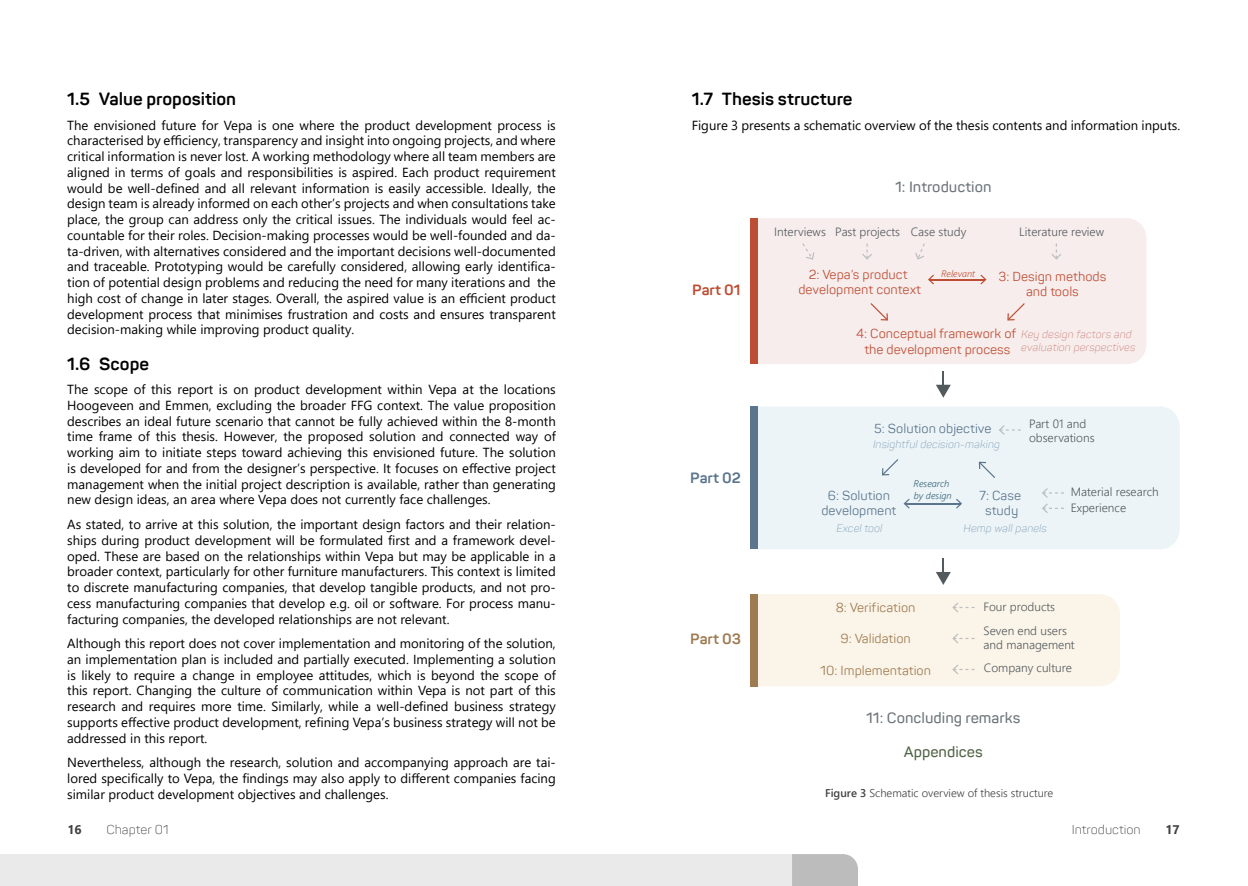
<style>
.page{position:relative;width:1248px;height:886px;background:#fff}
.page>*{position:absolute;margin:0;border:0;box-sizing:border-box;transform-origin:0 0}
.t1{font:17.5px "Panton Trial Bold";color:#000}
.t2{font:700 14.88px "Panton Trial Semi";color:#6d757a}
.t3{font:700 14.88px "Panton Trial Semi";color:#506245}
.t4{font:14.88px "Panton Trial Bold";color:#bd4e34}
.t5{font:14.88px "Panton Trial Bold";color:#5a758c}
.t6{font:14.88px "Panton Trial Bold";color:#9e7b51}
.t7{font:13.12px/15.8px "Segoe UI";color:#000}
.t8{font:13.12px/15.8px "Segoe UI2";color:#000}
.t9{font:12.75px/15.2px "Panton Trial Regular";color:#bd4e34;text-align:center}
.t10{font:12.75px/15.2px "Panton Trial Regular";color:#5a758c;text-align:center}
.t11{font:12.75px "Panton Trial Regular";color:#9e7b51}
.t12{font:12.5px "Panton Trial Light";color:#414042}
.t13{font:700 12.5px "Segoe UI";color:#414042}
.t14{font:300 12px/14.4px "Segoe UI";color:#535a5d}
.t15{font:300 11.25px "Segoe UI";color:#414042}
.t16{font:italic 10.62px "Panton Trial Light";color:#7f9eb5}
.t17{font:italic 10.62px/12.8px "Panton Trial Light";color:#cc817a}
.t18{font:italic 300 9.5px/11.5px "Segoe UI";color:#346176}
.t19{font:italic 300 9.38px "Segoe UI";color:#bd4e34}
.s1{font-family:"Segoe UI"}
.s2{font-weight:600}
</style>
<div class="page">
<div style="left:757px;top:406px;width:422px;height:143px;background:#ecf4f8"></div>
<div style="left:757px;top:218px;width:389px;height:146px;background:#f7edec"></div>
<div style="left:749px;top:218px;width:8px;height:146px;background:#bd4e34"></div>
<div style="left:750px;top:406px;width:7px;height:143px;background:#5a758c"></div>
<div style="left:750px;top:594px;width:7px;height:92px;background:#9e7b51"></div>
<svg style="left:802px;top:243px;width:12px;height:17px"></svg>
<svg style="left:915px;top:243px;width:9px;height:17px"></svg>
<svg style="left:862px;top:244px;width:10px;height:16px"></svg>
<svg style="left:1051px;top:244px;width:10px;height:16px"></svg>
<hr style="left:929px;top:279px;width:56px;height:1px;background:#bd4e34">
<svg style="left:927px;top:275px;width:6px;height:9px"></svg>
<svg style="left:980px;top:275px;width:6px;height:9px"></svg>
<svg style="left:870px;top:303px;width:17px;height:17px"></svg>
<svg style="left:1007px;top:303px;width:17px;height:17px"></svg>
<svg style="left:881px;top:459px;width:17px;height:16px"></svg>
<svg style="left:978px;top:462px;width:17px;height:16px"></svg>
<hr style="left:904px;top:503px;width:56px;height:1px;background:#5a758c">
<svg style="left:903px;top:499px;width:6px;height:9px"></svg>
<svg style="left:955px;top:499px;width:7px;height:9px"></svg>
<svg style="left:936px;top:372px;width:14px;height:26px"></svg>
<svg style="left:936px;top:559px;width:14px;height:26px"></svg>
<svg style="left:1041px;top:488px;width:22px;height:25px"></svg>
<svg style="left:998px;top:425px;width:22px;height:10px"></svg>
<div style="left:757px;top:594px;width:362px;height:92px;background:#fbf4e8"></div>
<div style="left:0;top:854px;width:823px;height:32px;background:#eaeaea"></div>
<div style="left:792px;top:854px;width:65px;height:32px;background:#bcbcbc"></div>
<h1 class="t1" style="left:67px;top:89px;width:170px">1.5 Value proposition</h1>
<p class="t7" style="left:67px;top:116px;width:490px">The envisioned future for Vepa is one where the product development process is</p>
<p class="t8" style="left:67px;top:132px;width:490px">characterised by efficiency, transparency and insight into ongoing projects, and where</p>
<p class="t7" style="left:67px;top:147px;width:490px">critical information is never lost. A working methodology where all team members are aligned in terms of goals and responsibilities is aspired. Each product requirement</p>
<p class="t8" style="left:67px;top:179px;width:490px">would be well-defined and all relevant information is easily accessible. Ideally, the</p>
<p class="t7" style="left:67px;top:195px;width:490px;text-align:justify">design team is already informed on each other’s projects and when consultations take place, the group can address only the critical issues. The individuals would feel ac&shy;countable for their roles. Decision-making processes would be well-founded and da&shy;ta-driven, with alternatives considered and the important decisions well-documented</p>
<p class="t8" style="left:67px;top:258px;width:490px">and traceable. Prototyping would be carefully considered, allowing early identifica<span class="s1">-</span></p>
<p class="t7" style="left:67px;top:273px;width:490px">tion of potential design problems and reducing the need for many iterations and the</p>
<p class="t8" style="left:67px;top:289px;width:490px">high cost of change in later stages. Overall, the aspired value is an efficient product</p>
<p class="t7" style="left:67px;top:305px;width:490px">development process that minimises frustration and costs and ensures transparent decision-making while improving product quality.</p>
<h1 class="t1" style="left:67px;top:353px;width:83px">1.6 Scope</h1>
<p class="t7" style="left:67px;top:380px;width:490px;text-align:justify">The scope of this report is on product development within Vepa at the locations Hoogeveen and Emmen, excluding the broader FFG context. The value proposition describes an ideal future scenario that cannot be fully achieved within the 8-month time frame of this thesis. However, the proposed solution and connected way of working aim to initiate steps toward achieving this envisioned future. The solution</p>
<p class="t8" style="left:67px;top:459px;width:490px">is developed for and from the designer’s perspective. It focuses on effective project</p>
<p class="t7" style="left:67px;top:475px;width:490px">management when the initial project description is available, rather than generating new design ideas, an area where Vepa does not currently face challenges.</p>
<p class="t7" style="left:67px;top:515px;width:490px">As stated, to arrive at this solution, the important design factors and their relation-</p>
<p class="t8" style="left:67px;top:531px;width:490px">ships during product development will be formulated first and a framework devel<span class="s1">-</span></p>
<p class="t7" style="left:67px;top:547px;width:490px;text-align:justify">oped. These are based on the relationships within Vepa but may be applicable in a broader context, particularly for other furniture manufacturers. This context is limited to discrete manufacturing companies, that develop tangible products, and not pro&shy;cess manufacturing companies that develop e.g. oil or software. For process manu&shy;facturing companies, the developed relationships are not relevant.</p>
<p class="t7" style="left:67px;top:634px;width:490px;text-align:justify">Although this report does not cover implementation and monitoring of the solution, an implementation plan is included and partially executed. Implementing a solution is likely to require a change in employee attitudes, which is beyond the scope of this report. Changing the culture of communication within Vepa is not part of this</p>
<p class="t8" style="left:67px;top:697px;width:490px">research and requires more time. Similarly, while a well-defined business strategy supports effective product development, refining Vepa’s business strategy will not be</p>
<p class="t7" style="left:67px;top:724px;width:490px;line-height:24.6px">addressed in this report.<br>Nevertheless, although the research, solution and accompanying approach are tai-</p>
<p class="t8" style="left:67px;top:769px;width:490px">lored specifically to Vepa, the findings may also apply to different companies facing</p>
<p class="t7" style="left:67px;top:785px;width:323px">similar product development objectives and challenges.</p>
<h1 class="t1" style="left:691px;top:89px;width:162px">1.7 Thesis structure</h1>
<p class="t7" style="left:691px;top:116px;width:490px">Figure 3 presents a schematic overview of the thesis contents and information inputs.</p>
<p class="t4" style="left:692px;top:281px;width:50px">Part 01</p>
<p class="t5" style="left:690px;top:469px;width:52px">Part 02</p>
<p class="t6" style="left:690px;top:630px;width:53px">Part 03</p>
<p class="t2" style="left:895px;top:178px;width:98px">1: Introduction</p>
<p class="t14" style="left:774px;top:224px;width:53px">Interviews</p>
<p class="t14" style="left:835px;top:224px;width:132px">Past projects Case study</p>
<p class="t14" style="left:1019px;top:224px;width:86px">Literature review</p>
<p class="t9" style="left:798px;top:267px;width:124px">2: Vepa’s product development context</p>
<p class="t9" style="left:856px;top:326px;width:161px">4: Conceptual framework of the development process</p>
<p class="t19" style="left:941px;top:264px;width:35px">Relevant</p>
<p class="t9" style="left:998px;top:269px;width:109px">3: Design methods and tools</p>
<p class="t17" style="left:1021px;top:329px;width:116px">Key design factors and evaluation perspectives</p>
<p class="t10" style="left:874px;top:422px;width:119px">5: Solution objective</p>
<p class="t16" style="left:873px;top:439px;width:128px">Insightful decision-making</p>
<p class="t14" style="left:1028px;top:415px;width:67px">Part 01 and observations</p>
<p class="t10" style="left:821px;top:488px;width:77px">6: Solution development</p>
<p class="t18" style="left:913px;top:477px;width:40px">Research by design</p>
<p class="t14" style="left:1070px;top:483px;width:90px;line-height:15.4px">Material research<br>Experience</p>
<p class="t10" style="left:979px;top:488px;width:43px">7: Case study</p>
<p class="t16" style="left:836px;top:522px;width:48px">Excel tool</p>
<p class="t16" style="left:963px;top:522px;width:85px">Hemp wall panels</p>
<p class="t11" style="left:835px;top:600px;width:81px">8: Verification</p>
<p class="t11" style="left:840px;top:631px;width:72px">9: Validation</p>
<p class="t11" style="left:820px;top:664px;width:112px">10: Implementation</p>
<p class="t14" style="left:983px;top:598px;width:73px">Four products</p>
<p class="t14" style="left:983px;top:622px;width:93px">Seven end users and management</p>
<p class="t14" style="left:983px;top:659px;width:89px">Company culture</p>
<p class="t2" style="left:866px;top:709px;width:156px">11: Concluding remarks</p>
<p class="t3" style="left:903px;top:744px;width:80px">Appendices</p>
<p class="t15" style="left:825px;top:783px;width:230px"><span class="s2">Figure 3</span> Schematic overview of thesis structure</p>
<p class="t13" style="left:67px;top:818px;width:16px">16</p>
<p class="t12" style="left:106px;top:823px;width:64px">Chapter 01</p>
<p class="t12" style="left:1071px;top:823px;width:70px">Introduction</p>
<p class="t13" style="left:1165px;top:818px;width:16px">17</p>
</div>
